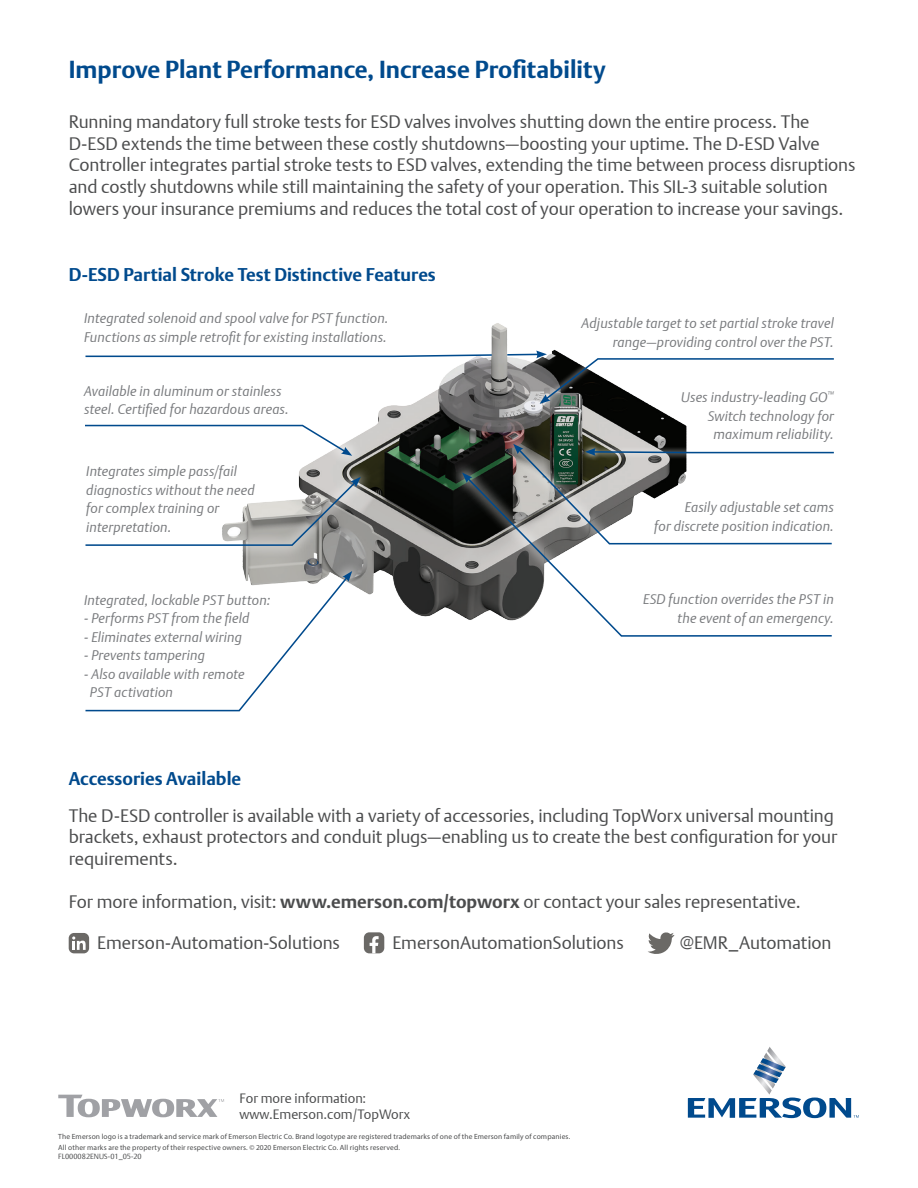
<style>
.page{position:relative;width:918px;height:1188px;background:#fff}
.page>*{position:absolute;margin:0;border:0;box-sizing:border-box;transform-origin:0 0}
.t1{font:700 24px "DTL Argo T";color:#004a8d}
.t2{font:18px/21.6px "DTL Argo T Light";letter-spacing:-.005em;color:#4b4c4d}
.t3{font:700 18px "DTL Argo T";color:#004a8d}
.t4{font:italic 13.95px/18.6px "DTL Argo T Light";letter-spacing:.015em;color:#787a7d}
.t5{font:13.5px "DTL Argo T Light";color:#4b4c4d}
.t6{font:7.5px/10.5px "Myriad Pro";letter-spacing:.02em;color:#4b4c4d}
.t7{font:7.5px "DTL Argo T Light";color:#4b4c4d}
.s1{font-family:"DTL Argo T";font-weight:700}
</style>
<div class="page">
<svg style="left:688px;top:1047px;width:171px;height:71px"></svg>
<svg style="left:58px;top:1095px;width:166px;height:22px"></svg>
<img style="left:242px;top:323px;width:445px;height:294px">
<div style="left:74px;top:560px;width:290px;height:164px;background:#fff;opacity:.78"></div>
<svg style="left:84px;top:571px;width:268px;height:141px"></svg>
<div style="left:74px;top:465px;width:299px;height:94px;background:#fff;opacity:.78"></div>
<svg style="left:84px;top:477px;width:277px;height:70px"></svg>
<div style="left:73px;top:412px;width:291px;height:56px;background:#fff"></div>
<svg style="left:85px;top:424px;width:267px;height:32px"></svg>
<div style="left:496px;top:339px;width:63px;height:31px;background:#fff;opacity:.78"></div>
<hr style="left:507px;top:354px;width:32px;height:2px;background:#004a8d">
<div style="left:450px;top:461px;width:394px;height:189px;background:#fff;opacity:.78"></div>
<svg style="left:466px;top:476px;width:367px;height:161px"></svg>
<svg style="left:462px;top:473px;width:10px;height:10px"></svg>
<div style="left:501px;top:432px;width:343px;height:125px;background:#fff;opacity:.78"></div>
<div style="left:534px;top:352px;width:305px;height:58px;background:#fff;opacity:.71"></div>
<svg style="left:536px;top:351px;width:299px;height:53px"></svg>
<div style="left:580px;top:442px;width:259px;height:19px;background:#fff;opacity:.71"></div>
<svg style="left:513px;top:444px;width:322px;height:101px"></svg>
<div style="left:74px;top:342px;width:430px;height:28px;background:#fff"></div>
<svg style="left:85px;top:353px;width:408px;height:5px"></svg>
<div style="left:69px;top:933px;width:20px;height:20px;background:#6b6966;border-radius:5px"></div>
<svg style="left:72px;top:936px;width:14px;height:14px"></svg>
<div style="left:364px;top:932px;width:20px;height:21px;background:#6b6966;border-radius:5px"></div>
<svg style="left:370px;top:936px;width:9px;height:17px"></svg>
<svg style="left:648px;top:932px;width:26px;height:22px"></svg>
<p class="t1" style="left:69px;top:56px;width:539px">Improve Plant Performance, Increase Profitability</p>
<p class="t2" style="left:69px;top:111px;width:788px">Running mandatory full stroke tests for ESD valves involves shutting down the entire process. The D-ESD extends the time between these costly shutdowns—boosting your uptime. The D-ESD Valve Controller integrates partial stroke tests to ESD valves, extending the time between process disruptions and costly shutdowns while still maintaining the safety of your operation. This SIL-3 suitable solution lowers your insurance premiums and reduces the total cost of your operation to increase your savings.</p>
<p class="t3" style="left:69px;top:264px;width:369px">D-ESD Partial Stroke Test Distinctive Features</p>
<p class="t4" style="left:84px;top:309px;width:306px">Integrated solenoid and spool valve for PST function.<br>Functions as simple retrofit for existing installations.</p>
<p class="t4" style="left:84px;top:381px;width:206px">Available in aluminum or stainless steel. Certified for hazardous areas.</p>
<p class="t4" style="left:86px;top:462px;width:170px">Integrates simple pass/fail diagnostics without the need for complex training or interpretation.</p>
<p class="t4" style="left:84px;top:590px;width:188px">Integrated, lockable PST button:</p>
<p class="t4" style="left:84px;top:609px;width:167px">- Performs PST from the field</p>
<p class="t4" style="left:84px;top:627px;width:159px">- Eliminates external wiring</p>
<p class="t4" style="left:84px;top:646px;width:122px">- Prevents tampering</p>
<p class="t4" style="left:90px;top:665px;width:156px;text-indent:-6px">- Also available with remote<br>PST activation</p>
<p class="t3" style="left:69px;top:768px;width:174px">Accessories Available</p>
<p class="t4" style="left:582px;top:314px;width:254px;text-align:right">Adjustable target to set partial stroke travel range—providing control over the PST.</p>
<p class="t4" style="left:681px;top:388px;width:154px;text-align:right">Uses industry-leading GO<sup>™<br></sup>Switch technology for maximum reliability.</p>
<p class="t4" style="left:654px;top:498px;width:181px;text-align:right">Easily adjustable set cams<br>for discrete position indication.</p>
<p class="t4" style="left:643px;top:590px;width:192px;text-align:right">ESD function overrides the PST in the event of an emergency.</p>
<p class="t2" style="left:69px;top:804px;width:770px">The D-ESD controller is available with a variety of accessories, including TopWorx universal mounting brackets, exhaust protectors and conduit plugs—enabling us to create the best configuration for your requirements.</p>
<p class="t2" style="left:69px;top:891px;width:733px">For more information, visit: <span class="s1">www.emerson.com/topworx</span> or contact your sales representative.</p>
<p class="t2" style="left:97px;top:932px;width:244px">Emerson-Automation-Solutions</p>
<p class="t2" style="left:392px;top:932px;width:233px">EmersonAutomationSolutions</p>
<p class="t2" style="left:680px;top:932px;width:153px">@EMR_Automation</p>
<p class="t5" style="left:240px;top:1090px;width:128px">For more information:</p>
<p class="t5" style="left:240px;top:1106px;width:172px">www.Emerson.com/TopWorx</p>
<p class="t6" style="left:58px;top:1131px;width:513px">The Emerson logo is a trademark and service mark of Emerson Electric Co. Brand logotype are registered trademarks of one of the Emerson family of companies.<br>All other marks are the property of their respective owners. © 2020 Emerson Electric Co. All rights reserved.</p>
<p class="t7" style="left:58px;top:1152px;width:85px">FL000082ENUS-01_05-20</p>
</div>
